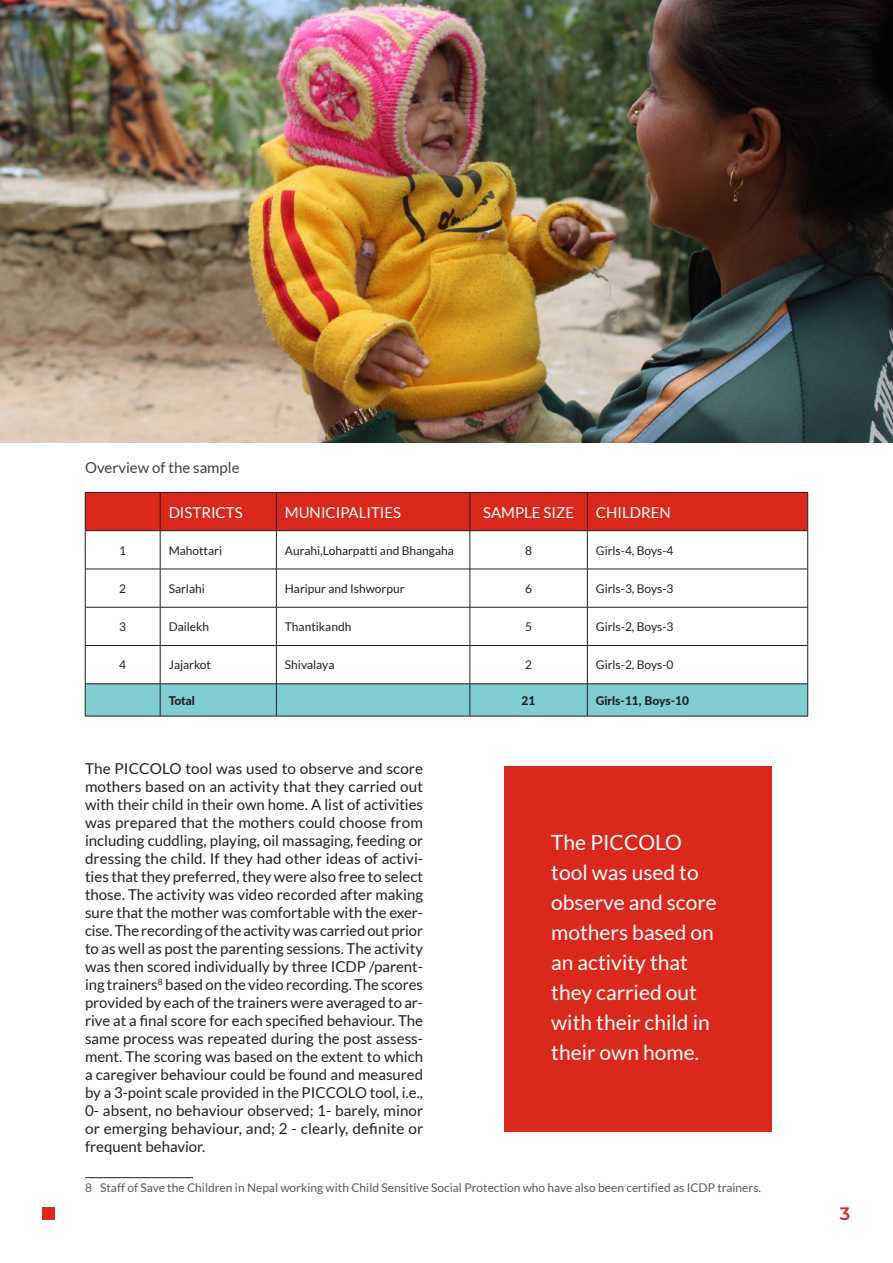
<style>
.page{position:relative;width:893px;height:1263px;background:#fff}
.page>*{position:absolute;margin:0;border:0;box-sizing:border-box;transform-origin:0 0}
.Leipäteksti{font:21px/30px "Lato";color:#fff}
.t1{font:600 18px "Montserrat";color:#da291c}
.tasapalsta{font:15px/18px "Lato";letter-spacing:.005em;color:#231f20;text-align:justify}
.taulukon_tyyli{font:15px "Lato";color:#fff}
.Leipäteksti-2{font:15px "Lato";color:#414142}
.t2{font:12px "Lato";color:#231f20}
.alaviite{font:12px "Lato";color:#58595b}
.t3{font:800 12px "Lato";color:#231f20}
</style>
<div class="page">
<div style="left:43px;top:1207px;width:12px;height:13px;background:#da291c"></div>
<div style="left:86px;top:493px;width:721px;height:37px;background:#da291c"></div>
<div style="left:86px;top:684px;width:721px;height:32px;background:#80ced2"></div>
<hr style="left:85px;top:492px;width:75px;height:1px;background:#231f20">
<hr style="left:85px;top:493px;width:1px;height:37px;background:#231f20">
<hr style="left:160px;top:492px;width:116px;height:1px;background:#231f20">
<hr style="left:160px;top:493px;width:1px;height:37px;background:#231f20">
<hr style="left:276px;top:492px;width:194px;height:1px;background:#231f20">
<hr style="left:276px;top:493px;width:1px;height:37px;background:#231f20">
<hr style="left:470px;top:492px;width:117px;height:1px;background:#231f20">
<hr style="left:470px;top:493px;width:1px;height:37px;background:#231f20">
<hr style="left:587px;top:492px;width:221px;height:1px;background:#231f20">
<hr style="left:587px;top:493px;width:1px;height:37px;background:#231f20">
<hr style="left:807px;top:493px;width:1px;height:37px;background:#231f20">
<hr style="left:85px;top:530px;width:75px;height:1px;background:#231f20">
<hr style="left:85px;top:531px;width:1px;height:38px;background:#231f20">
<hr style="left:160px;top:530px;width:116px;height:1px;background:#231f20">
<hr style="left:160px;top:531px;width:1px;height:38px;background:#231f20">
<hr style="left:276px;top:530px;width:194px;height:1px;background:#231f20">
<hr style="left:276px;top:531px;width:1px;height:38px;background:#231f20">
<hr style="left:470px;top:530px;width:117px;height:1px;background:#231f20">
<hr style="left:470px;top:531px;width:1px;height:38px;background:#231f20">
<hr style="left:587px;top:530px;width:221px;height:1px;background:#231f20">
<hr style="left:587px;top:531px;width:1px;height:38px;background:#231f20">
<hr style="left:807px;top:531px;width:1px;height:38px;background:#231f20">
<hr style="left:85px;top:569px;width:75px;height:1px;background:#231f20">
<hr style="left:85px;top:569px;width:1px;height:38px;background:#231f20">
<hr style="left:160px;top:569px;width:116px;height:1px;background:#231f20">
<hr style="left:160px;top:569px;width:1px;height:38px;background:#231f20">
<hr style="left:276px;top:569px;width:194px;height:1px;background:#231f20">
<hr style="left:276px;top:569px;width:1px;height:38px;background:#231f20">
<hr style="left:470px;top:569px;width:117px;height:1px;background:#231f20">
<hr style="left:470px;top:569px;width:1px;height:38px;background:#231f20">
<hr style="left:587px;top:569px;width:221px;height:1px;background:#231f20">
<hr style="left:587px;top:569px;width:1px;height:38px;background:#231f20">
<hr style="left:807px;top:569px;width:1px;height:38px;background:#231f20">
<hr style="left:85px;top:607px;width:75px;height:1px;background:#231f20">
<hr style="left:85px;top:607px;width:1px;height:38px;background:#231f20">
<hr style="left:160px;top:607px;width:116px;height:1px;background:#231f20">
<hr style="left:160px;top:607px;width:1px;height:38px;background:#231f20">
<hr style="left:276px;top:607px;width:194px;height:1px;background:#231f20">
<hr style="left:276px;top:607px;width:1px;height:38px;background:#231f20">
<hr style="left:470px;top:607px;width:117px;height:1px;background:#231f20">
<hr style="left:470px;top:607px;width:1px;height:38px;background:#231f20">
<hr style="left:587px;top:607px;width:221px;height:1px;background:#231f20">
<hr style="left:587px;top:607px;width:1px;height:38px;background:#231f20">
<hr style="left:807px;top:607px;width:1px;height:38px;background:#231f20">
<hr style="left:85px;top:645px;width:75px;height:1px;background:#231f20">
<hr style="left:85px;top:646px;width:1px;height:38px;background:#231f20">
<hr style="left:160px;top:645px;width:116px;height:1px;background:#231f20">
<hr style="left:160px;top:646px;width:1px;height:38px;background:#231f20">
<hr style="left:276px;top:645px;width:194px;height:1px;background:#231f20">
<hr style="left:276px;top:646px;width:1px;height:38px;background:#231f20">
<hr style="left:470px;top:645px;width:117px;height:1px;background:#231f20">
<hr style="left:470px;top:646px;width:1px;height:38px;background:#231f20">
<hr style="left:587px;top:645px;width:221px;height:1px;background:#231f20">
<hr style="left:587px;top:646px;width:1px;height:38px;background:#231f20">
<hr style="left:807px;top:646px;width:1px;height:38px;background:#231f20">
<hr style="left:85px;top:683px;width:75px;height:1px;background:#231f20">
<hr style="left:85px;top:684px;width:1px;height:32px;background:#231f20">
<hr style="left:160px;top:683px;width:116px;height:1px;background:#231f20">
<hr style="left:160px;top:684px;width:1px;height:32px;background:#231f20">
<hr style="left:276px;top:683px;width:194px;height:1px;background:#231f20">
<hr style="left:276px;top:684px;width:1px;height:32px;background:#231f20">
<hr style="left:470px;top:683px;width:117px;height:1px;background:#231f20">
<hr style="left:470px;top:684px;width:1px;height:32px;background:#231f20">
<hr style="left:587px;top:683px;width:221px;height:1px;background:#231f20">
<hr style="left:587px;top:684px;width:1px;height:32px;background:#231f20">
<hr style="left:807px;top:684px;width:1px;height:32px;background:#231f20">
<hr style="left:85px;top:716px;width:75px;height:1px;background:#231f20">
<hr style="left:160px;top:716px;width:116px;height:1px;background:#231f20">
<hr style="left:276px;top:716px;width:194px;height:1px;background:#231f20">
<hr style="left:470px;top:716px;width:117px;height:1px;background:#231f20">
<hr style="left:587px;top:716px;width:221px;height:1px;background:#231f20">
<hr style="left:85px;top:1177px;width:108px;height:1px;background:#231f20">
<img style="left:0;top:0;width:893px;height:442px">
<div style="left:504px;top:766px;width:268px;height:366px;background:#da291c"></div>
<p class="Leipäteksti-2" style="left:85px;top:460px;width:156px">Overview of the sample</p>
<p class="taulukon_tyyli" style="left:169px;top:504px;width:76px">DISTRICTS</p>
<p class="taulukon_tyyli" style="left:285px;top:504px;width:118px">MUNICIPALITIES</p>
<p class="taulukon_tyyli" style="left:483px;top:504px;width:93px">SAMPLE SIZE</p>
<p class="taulukon_tyyli" style="left:596px;top:504px;width:76px">CHILDREN</p>
<p class="t2" style="left:119px;top:544px;width:8px">1</p>
<p class="t2" style="left:169px;top:544px;width:55px">Mahottari</p>
<p class="t2" style="left:285px;top:544px;width:171px">Aurahi,Loharpatti and Bhangaha</p>
<p class="t2" style="left:525px;top:544px;width:8px">8</p>
<p class="t2" style="left:596px;top:544px;width:79px">Girls-4, Boys-4</p>
<p class="t2" style="left:119px;top:582px;width:8px">2</p>
<p class="t2" style="left:169px;top:582px;width:38px">Sarlahi</p>
<p class="t2" style="left:285px;top:582px;width:121px">Haripur and Ishworpur</p>
<p class="t2" style="left:525px;top:582px;width:8px">6</p>
<p class="t2" style="left:596px;top:582px;width:79px">Girls-3, Boys-3</p>
<p class="t2" style="left:119px;top:620px;width:8px">3</p>
<p class="t2" style="left:169px;top:620px;width:42px">Dailekh</p>
<p class="t2" style="left:285px;top:620px;width:68px">Thantikandh</p>
<p class="t2" style="left:525px;top:620px;width:8px">5</p>
<p class="t2" style="left:596px;top:620px;width:79px">Girls-2, Boys-3</p>
<p class="t2" style="left:119px;top:658px;width:8px">4</p>
<p class="t2" style="left:169px;top:658px;width:44px">Jajarkot</p>
<p class="t2" style="left:285px;top:658px;width:51px">Shivalaya</p>
<p class="t2" style="left:525px;top:658px;width:8px">2</p>
<p class="t2" style="left:596px;top:658px;width:79px">Girls-2, Boys-0</p>
<p class="t3" style="left:169px;top:691px;width:28px">Total</p>
<p class="t3" style="left:522px;top:691px;width:15px">21</p>
<p class="t3" style="left:596px;top:691px;width:95px">Girls-11, Boys-10</p>
<p class="tasapalsta" style="left:85px;top:759px;width:340px">The PICCOLO tool was used to observe and score mothers based on an activity that they carried out with their child in their own home. A list of activities was prepared that the mothers could choose from including cuddling, playing, oil massaging, feeding or dressing the child. If they had other ideas of activi&shy;ties that they preferred, they were also free to select those. The activity was video recorded after making sure that the mother was comfortable with the exer&shy;cise. The recording of the activity was carried out prior to as well as post the parenting sessions. The activity was then scored individually by three ICDP /parent&shy;ing trainers<sup>8</sup> based on the video recording. The scores provided by each of the trainers were averaged to ar&shy;rive at a final score for each specified behaviour. The same process was repeated during the post assess&shy;ment. The scoring was based on the extent to which a caregiver behaviour could be found and measured by a 3-point scale provided in the PICCOLO tool, i.e., 0- absent, no behaviour observed; 1- barely, minor or emerging behaviour, and; 2 - clearly, definite or frequent behavior.</p>
<p class="alaviite" style="left:85px;top:1181px;width:678px">8 Staff of Save the Children in Nepal working with Child Sensitive Social Protection who have also been certified as ICDP trainers.</p>
<p class="Leipäteksti" style="left:551px;top:828px;width:167px">The PICCOLO tool was used to observe and score mothers based on an activity that they carried out with their child in their own home.</p>
<p class="t1" style="left:840px;top:1200px;width:12px">3</p>
</div>
